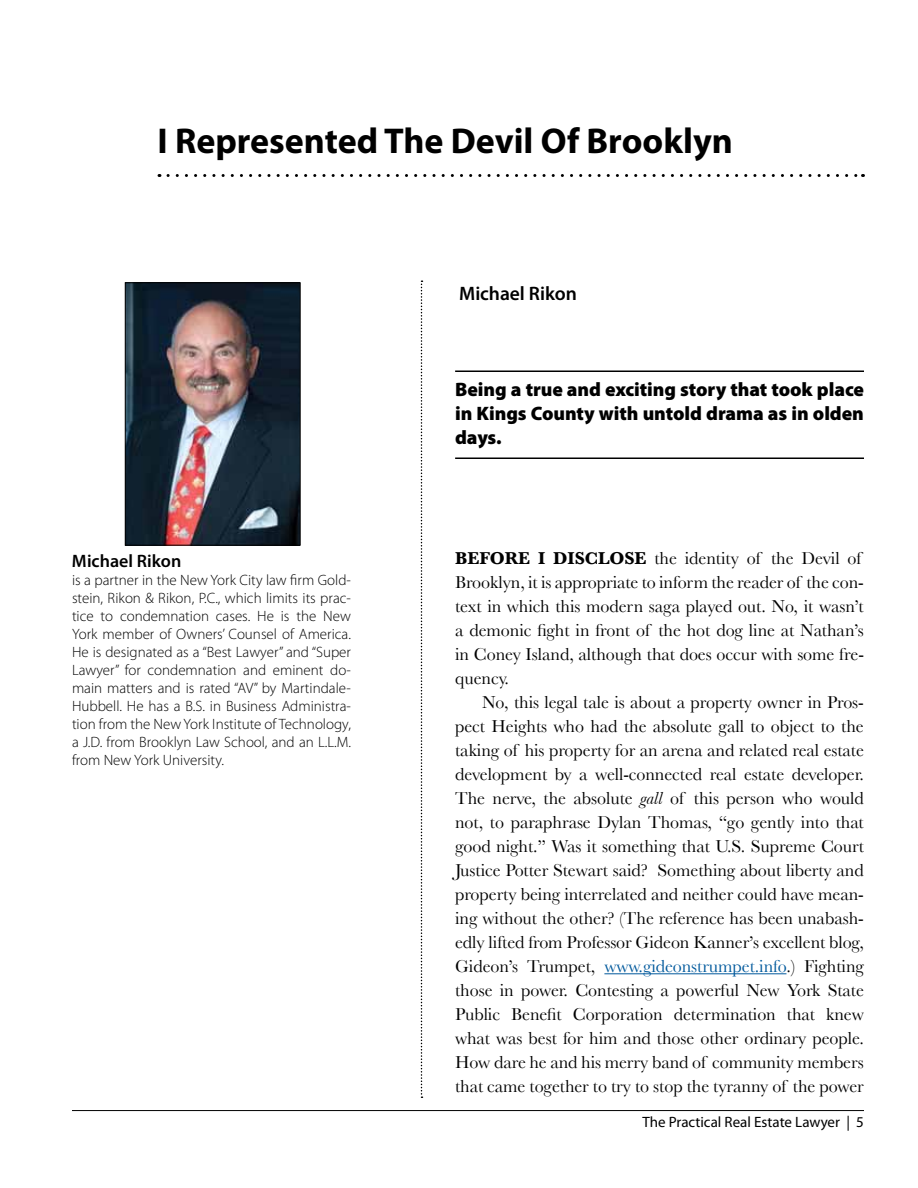
<style>
.page{position:relative;width:918px;height:1188px;background:#fff}
.page>*{position:absolute;margin:0;border:0;box-sizing:border-box;transform-origin:0 0}
.t1{font:700 36px "Myriad Pro";color:#000}
.t2{font:900 19.5px/24px "Myriad Pro";letter-spacing:-.005em;color:#000;text-align:justify}
.t3{font:600 19.5px "Myriad Pro";letter-spacing:-.005em;color:#000}
.t4{font:18px/24px "Baskerville";letter-spacing:-.005em;color:#000}
.t5{font:600 18px "Myriad Pro";color:#000}
.t6{font:300 15px/18px "Myriad Pro";color:#000;text-align:justify}
.t7{font:15px "Myriad Pro";color:#000}
.s1{font-weight:700}
.s2{font-style:italic}
.s3{color:#00599c}
</style>
<div class="page">
<hr style="left:72px;top:1110px;width:792px;height:1px;background:#000">
<hr style="left:455px;top:370px;width:409px;height:2px;background:#000">
<hr style="left:455px;top:458px;width:409px;height:1px;background:#000">
<hr style="left:604px;top:973px;width:182px;height:1px;background:#00599c">
<svg style="left:421px;top:280px;width:2px;height:818px"></svg>
<svg style="left:168px;top:174px;width:695px;height:3px"></svg>
<img style="left:127px;top:284px;width:172px;height:260px">
<div style="left:125px;top:282px;width:176px;height:264px;border:1px solid #000"></div>
<h1 class="t1" style="left:158px;top:117px;width:577px">I Represented The Devil Of Brooklyn</h1>
<p class="t3" style="left:459px;top:281px;width:119px">Michael Rikon</p>
<p class="t5" style="left:72px;top:549px;width:111px">Michael Rikon</p>
<p class="t6" style="left:72px;top:571px;width:281px">is a partner in the New York City law firm Gold&shy;stein, Rikon &amp; Rikon, P.C., which limits its prac&shy;tice to condemnation cases. He is the New York member of Owners’ Counsel of America.<br>He is designated as a “Best Lawyer” and “Super Lawyer” for condemnation and eminent do&shy;main matters and is rated “AV” by Martindale-Hubbell. He has a B.S. in Business Administra&shy;tion from the New York Institute of Technology, a J.D. from Brooklyn Law School, and an L.L.M. from New York University.</p>
<p class="t2" style="left:455px;top:377px;width:410px">Being a true and exciting story that took place in Kings County with untold drama as in olden days.</p>
<p class="t4" style="left:455px;top:546px;width:410px"><span class="s1">BEFORE I DISCLOSE</span> the identity of the Devil of Brooklyn, it is appropriate to inform the reader of the con&shy;text in which this modern saga played out. No, it wasn’t a demonic fight in front of the hot dog line at Nathan’s in Coney Island, although that does occur with some fre&shy;quency.</p>
<p class="t4" style="left:455px;top:690px;width:410px;text-align:justify;text-indent:27px">No, this legal tale is about a property owner in Pros&shy;pect Heights who had the absolute gall to object to the taking of his property for an arena and related real estate development by a well-connected real estate developer.<br>The nerve, the absolute <span class="s2">gall</span> of this person who would not, to paraphrase Dylan Thomas, “go gently into that good night.” Was it something that U.S. Supreme Court Justice Potter Stewart said? Something about liberty and property being interrelated and neither could have mean&shy;ing without the other? (The reference has been unabash&shy;edly lifted from Professor Gideon Kanner’s excellent blog, Gideon’s Trumpet, <span class="s3">www.gideonstrumpet.info</span>.) Fighting those in power. Contesting a powerful New York State Public Benefit Corporation determination that knew what was best for him and those other ordinary people.<br>How dare he and his merry band of community members that came together to try to stop the tyranny of the power</p>
<p class="t7" style="left:642px;top:1113px;width:223px">The Practical Real Estate Lawyer | 5</p>
</div>
